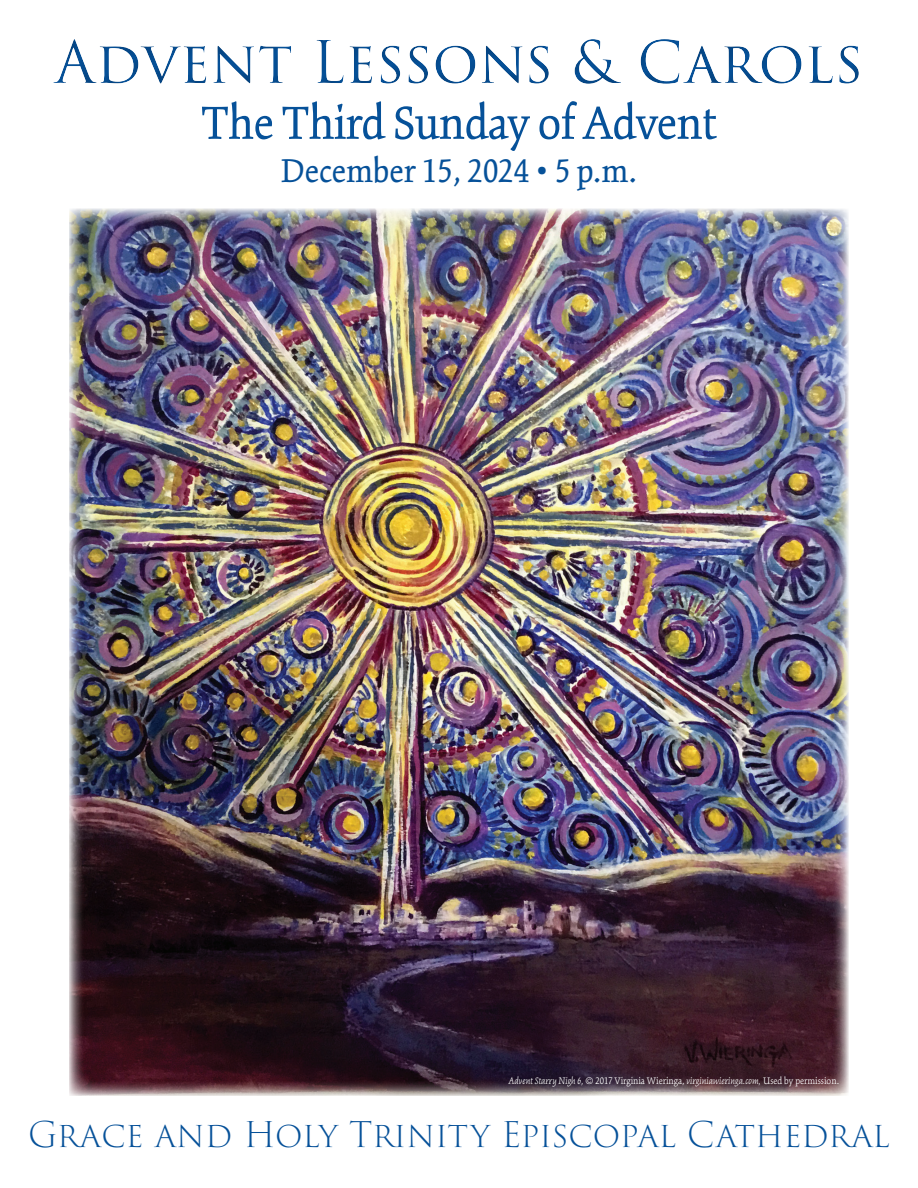
<style>
.page{position:relative;width:918px;height:1188px;background:#fff}
.page>*{position:absolute;margin:0;border:0;box-sizing:border-box;transform-origin:0 0}
.t1{font:57px "Trajan Pro 3";color:#065199}
.t2{font:51px "Kinesis Pro 3";letter-spacing:-.01em;color:#065199}
.t3{font:36px "Kinesis Pro 3";letter-spacing:.005em;color:#065199}
.t4{font:300 34.5px "Trajan Pro 3";letter-spacing:-.01em;color:#065199}
.t5{font:italic 300 10.5px "Kinesis Pro 3";color:#fff}
.s1{font-style:normal}
</style>
<div class="page">
<img style="left:69px;top:209px;width:780px;height:887px">
<h1 class="t1" style="left:55px;top:23px;width:810px">Advent Lessons &amp; Carols</h1>
<h2 class="t2" style="left:201px;top:93px;width:517px">The Third Sunday of Advent</h2>
<h3 class="t3" style="left:281px;top:150px;width:358px">December 15, 2024 • 5 p.m.</h3>
<p class="t5" style="left:509px;top:1075px;width:332px">Advent Starry Nigh 6, <span class="s1">© 2017 Virginia Wieringa,</span> virginiawieringa.com, <span class="s1">Used by permission.</span></p>
<h3 class="t4" style="left:28px;top:1112px;width:863px">Grace and Holy Trinity Episcopal Cathedral</h3>
</div>
